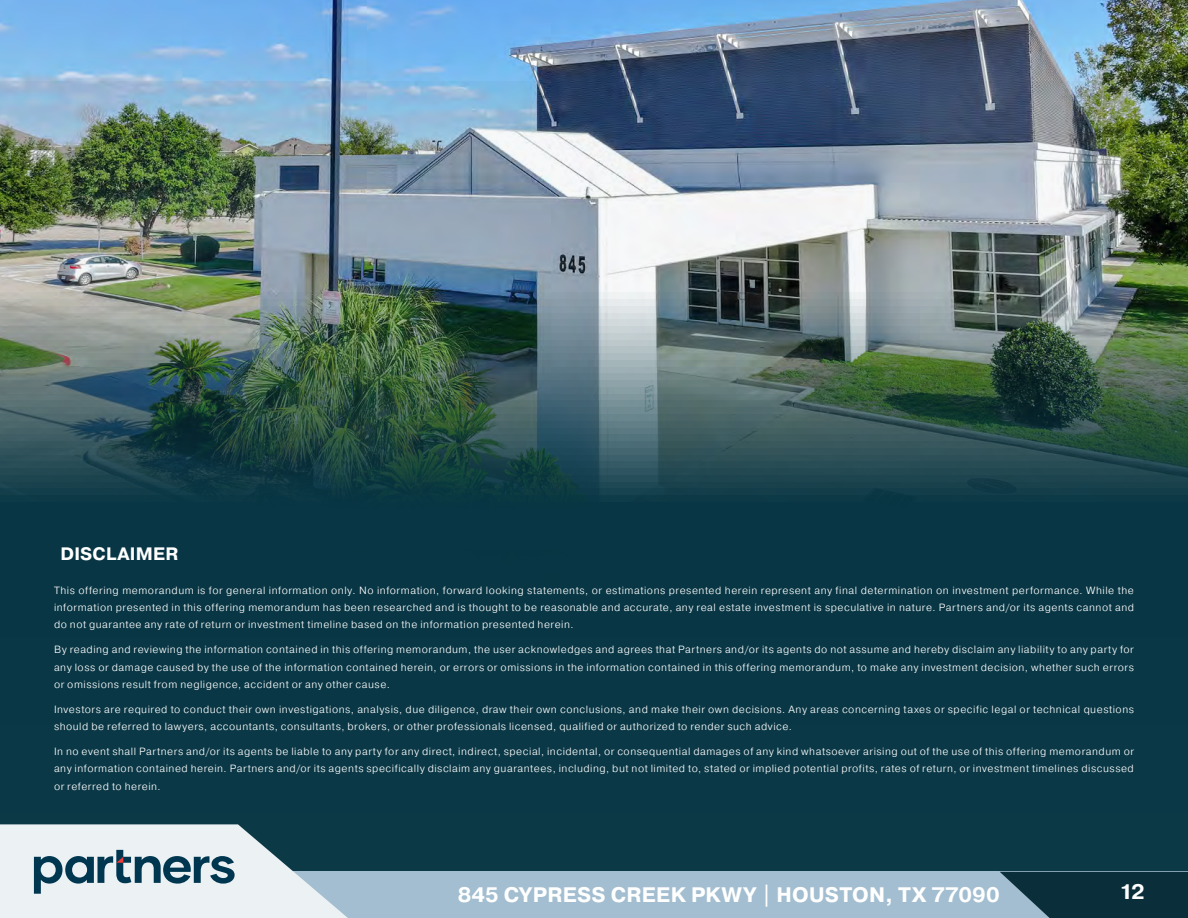
<style>
.page{position:relative;width:1188px;height:918px;background:#fff}
.page>*{position:absolute;margin:0;border:0;box-sizing:border-box;transform-origin:0 0}
.t1{font:700 21px "Pragmatica";letter-spacing:.01em;color:#fff}
.t2{font:700 18px "Pragmatica";letter-spacing:.01em;color:#fff}
.t3{font:300 10.5px/17.5px "Pragmatica";letter-spacing:.05em;color:#fff;text-align:justify}
</style>
<div class="page">
<img style="left:0;top:0;width:1188px;height:81px">
<img style="left:0;top:81px;width:1188px;height:791px">
<div style="left:0;top:872px;width:1188px;height:46px;background:#a2bed0"></div>
<svg style="left:0;top:824px;width:380px;height:94px;background:#afc0c8"></svg>
<svg style="left:1000px;top:872px;width:188px;height:46px;background:#1f424e"></svg>
<h2 class="t2" style="left:60px;top:542px;width:119px">DISCLAIMER</h2>
<p class="t3" style="left:54px;top:581px;width:1082px">This offering memorandum is for general information only. No information, forward looking statements, or estimations presented herein represent any final determination on investment performance. While the information presented in this offering memorandum has been researched and is thought to be reasonable and accurate, any real estate investment is speculative in nature. Partners and/or its agents cannot and do not guarantee any rate of return or investment timeline based on the information presented herein.</p>
<p class="t3" style="left:54px;top:641px;width:1082px">By reading and reviewing the information contained in this offering memorandum, the user acknowledges and agrees that Partners and/or its agents do not assume and hereby disclaim any liability to any party for any loss or damage caused by the use of the information contained herein, or errors or omissions in the information contained in this offering memorandum, to make any investment decision, whether such errors or omissions result from negligence, accident or any other cause.</p>
<p class="t3" style="left:54px;top:700px;width:1082px">Investors are required to conduct their own investigations, analysis, due diligence, draw their own conclusions, and make their own decisions. Any areas concerning taxes or specific legal or technical questions should be referred to lawyers, accountants, consultants, brokers, or other professionals licensed, qualified or authorized to render such advice.</p>
<p class="t3" style="left:54px;top:742px;width:1082px">In no event shall Partners and/or its agents be liable to any party for any direct, indirect, special, incidental, or consequential damages of any kind whatsoever arising out of the use of this offering memorandum or any information contained herein. Partners and/or its agents specifically disclaim any guarantees, including, but not limited to, stated or implied potential profits, rates of return, or investment timelines discussed or referred to herein.</p>
<h1 class="t1" style="left:458px;top:881px;width:544px">845 CYPRESS CREEK PKWY | HOUSTON, TX 77090</h1>
<h1 class="t1" style="left:1120px;top:878px;width:27px">12</h1>
</div>
